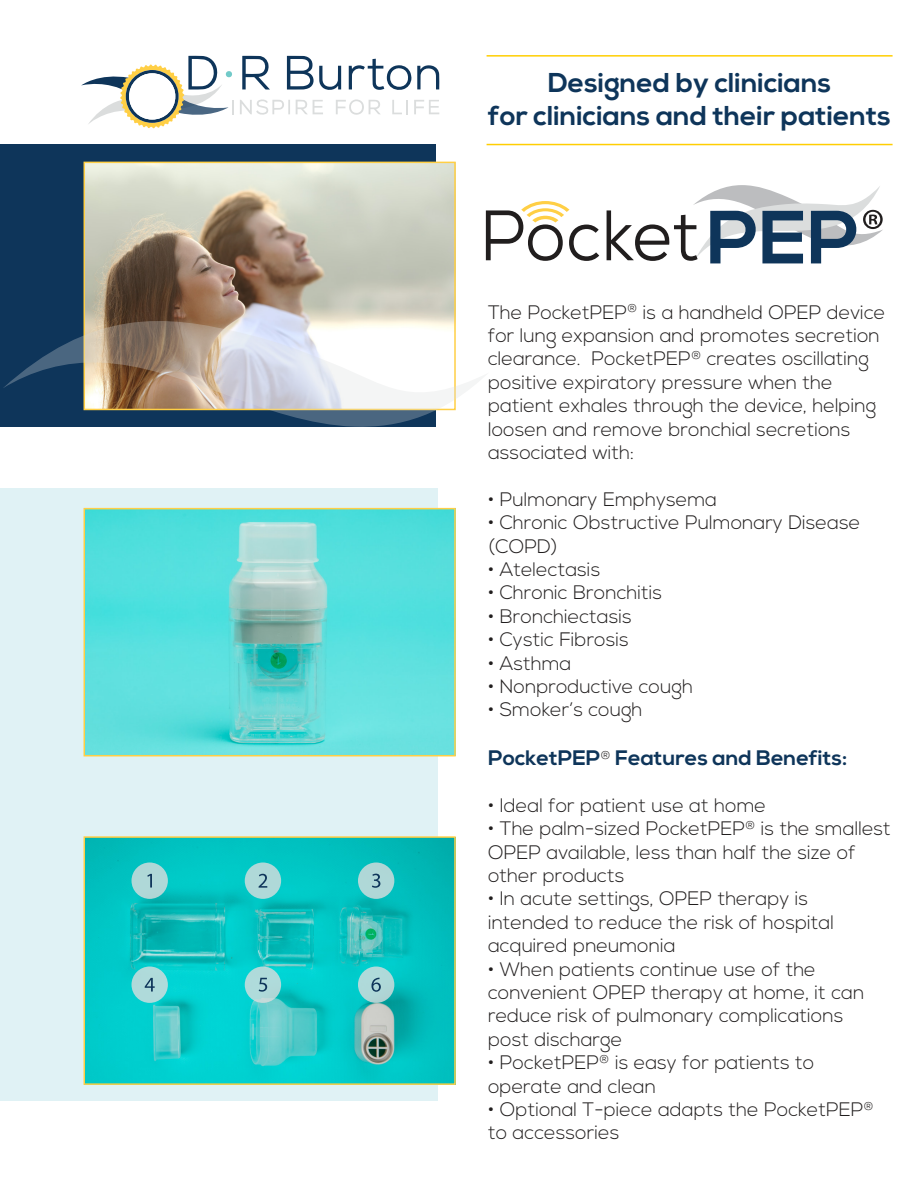
<style>
.page{position:relative;width:918px;height:1188px;background:#fff}
.page>*{position:absolute;margin:0;border:0;box-sizing:border-box;transform-origin:0 0}
.t1{font:700 27.3px/32.7px "Nexa";color:#0e355a;text-align:center}
.t2{font:700 21px "Nexa";color:#0e355a}
.t3{font:300 19.5px/23.4px "Nexa";color:#211e1e}
</style>
<div class="page">
<div style="left:0;top:145px;width:435px;height:282px;background:#0e355a"></div>
<svg style="left:242px;top:56px;width:28px;height:34px"></svg>
<svg style="left:417px;top:65px;width:22px;height:24px"></svg>
<svg style="left:287px;top:56px;width:54px;height:34px"></svg>
<svg style="left:349px;top:59px;width:62px;height:31px"></svg>
<svg style="left:296px;top:100px;width:27px;height:15px"></svg>
<svg style="left:414px;top:100px;width:25px;height:14px"></svg>
<svg style="left:336px;top:99px;width:44px;height:16px"></svg>
<svg style="left:81px;top:56px;width:153px;height:73px"></svg>
<svg style="left:240px;top:99px;width:50px;height:16px"></svg>
<svg style="left:392px;top:100px;width:16px;height:14px"></svg>
<div style="left:129px;top:73px;width:47px;height:47px;background:#fff;border-radius:50%"></div>
<img style="left:87px;top:165px;width:366px;height:156px">
<div style="left:84px;top:162px;width:372px;height:248px;border:2px solid #ffcf45"></div>
<hr style="left:487px;top:55px;width:406px;height:2px;background:#ffce02">
<hr style="left:487px;top:144px;width:406px;height:1px;background:#ffce02">
<svg style="left:3px;top:321px;width:482px;height:106px"></svg>
<div style="left:0;top:488px;width:437px;height:613px;background:#e0f2f5"></div>
<img style="left:87px;top:511px;width:366px;height:242px">
<div style="left:84px;top:508px;width:372px;height:248px;border:2px solid #ffcf45"></div>
<svg style="left:486px;top:201px;width:113px;height:60px"></svg>
<svg style="left:607px;top:185px;width:276px;height:78px"></svg>
<img style="left:87px;top:839px;width:366px;height:243px">
<div style="left:84px;top:836px;width:372px;height:249px;border:2px solid #ffcf45"></div>
<div style="left:132px;top:863px;width:36px;height:36px;background:#afd8d8;border-radius:50%"></div>
<svg style="left:147px;top:874px;width:5px;height:14px"></svg>
<svg style="left:245px;top:967px;width:36px;height:36px"></svg>
<svg style="left:259px;top:978px;width:8px;height:14px"></svg>
<div style="left:358px;top:863px;width:36px;height:36px;background:#afd7d7;border-radius:50%"></div>
<svg style="left:372px;top:874px;width:8px;height:14px"></svg>
<div style="left:132px;top:967px;width:36px;height:36px;background:#afdada;border-radius:50%"></div>
<svg style="left:145px;top:978px;width:10px;height:14px"></svg>
<div style="left:358px;top:967px;width:36px;height:36px;background:#afd9d9;border-radius:50%"></div>
<svg style="left:371px;top:978px;width:10px;height:14px"></svg>
<div style="left:245px;top:863px;width:36px;height:36px;background:#afd9d8;border-radius:50%"></div>
<svg style="left:259px;top:874px;width:8px;height:14px"></svg>
<h1 class="t1" style="left:488px;top:67px;width:404px">Designed by clinicians<br>for clinicians and their patients</h1>
<p class="t3" style="left:488px;top:301px;width:399px">The PocketPEP<sup>®</sup> is a handheld OPEP device for lung expansion and promotes secretion clearance. PocketPEP<sup>®</sup> creates oscillating positive expiratory pressure when the patient exhales through the device, helping loosen and remove bronchial secretions associated with:</p>
<p class="t3" style="left:488px;top:488px;width:231px">• Pulmonary Emphysema</p>
<p class="t3" style="left:488px;top:512px;width:374px">• Chronic Obstructive Pulmonary Disease (COPD)</p>
<p class="t3" style="left:488px;top:558px;width:114px">• Atelectasis</p>
<p class="t3" style="left:488px;top:582px;width:176px">• Chronic Bronchitis</p>
<p class="t3" style="left:488px;top:605px;width:145px">• Bronchiectasis</p>
<p class="t3" style="left:488px;top:629px;width:142px">• Cystic Fibrosis</p>
<p class="t3" style="left:488px;top:652px;width:85px">• Asthma</p>
<p class="t3" style="left:488px;top:675px;width:206px">• Nonproductive cough</p>
<p class="t3" style="left:488px;top:699px;width:156px">• Smoker’s cough</p>
<p class="t2" style="left:488px;top:746px;width:361px">PocketPEP<sup>®</sup> Features and Benefits:</p>
<p class="t3" style="left:488px;top:794px;width:280px">• Ideal for patient use at home</p>
<p class="t3" style="left:488px;top:818px;width:404px">• The palm-sized PocketPEP<sup>®</sup> is the smallest<br>OPEP available, less than half the size of other products</p>
<p class="t3" style="left:488px;top:888px;width:348px">• In acute settings, OPEP therapy is intended to reduce the risk of hospital acquired pneumonia</p>
<p class="t3" style="left:488px;top:958px;width:378px">• When patients continue use of the convenient OPEP therapy at home, it can reduce risk of pulmonary complications post discharge</p>
<p class="t3" style="left:488px;top:1052px;width:328px">• PocketPEP<sup>®</sup> is easy for patients to operate and clean</p>
<p class="t3" style="left:488px;top:1098px;width:387px">• Optional T-piece adapts the PocketPEP<sup>® </sup>to accessories</p>
</div>
